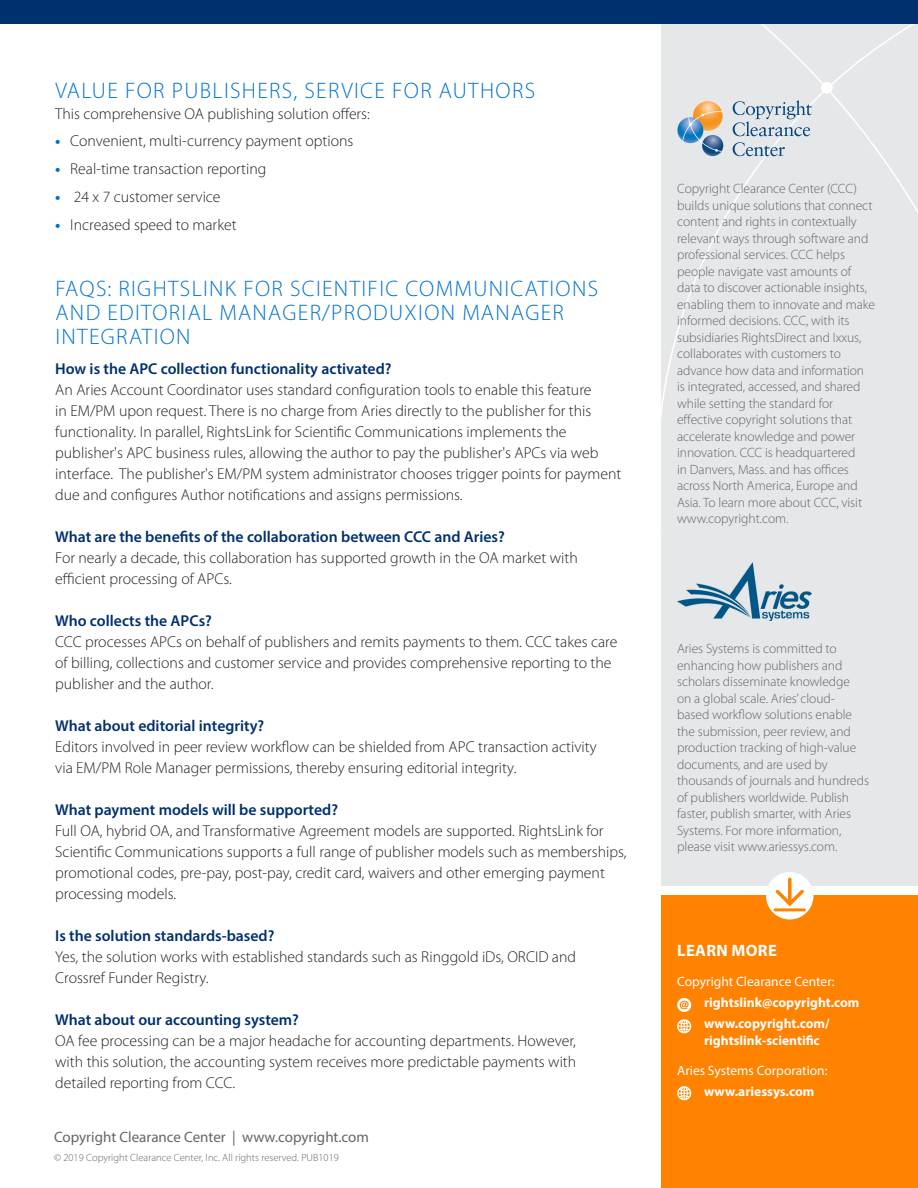
<style>
.page{position:relative;width:918px;height:1188px;background:#fff}
.page>*{position:absolute;margin:0;border:0;box-sizing:border-box;transform-origin:0 0}
.head{font:300 22.5px/24px "Myriad Pro";letter-spacing:.06em;color:#0073ce}
.CTA_Head{font:700 16.5px "Myriad Pro";letter-spacing:.02em;color:#fff}
.basic_body{font:300 15.75px/21px "Myriad Pro";color:#231f20}
.subhead{font:600 15.75px "Myriad Pro";color:#00306d}
.t1{font:15px "Myriad Pro";color:#63656a}
.t2{font:300 13.5px/16.5px "Myriad Pro";letter-spacing:-.005em;color:#63656a}
.CTA-contact{font:700 13.5px/16.5px "Myriad Pro";color:#fff}
.CTA_body{font:13.5px "Myriad Pro";color:#fff}
.CTA-Contact{font:700 13.5px "Myriad Pro";color:#fff}
.Copyright_Line{font:300 10.5px "Myriad Pro";color:#63656a}
.s1{font-weight:700;color:#0073ce}
</style>
<div class="page">
<div style="left:662px;top:0;width:256px;height:886px;background:#e6e7e9"></div>
<svg style="left:662px;top:24px;width:256px;height:385px"></svg>
<div style="left:662px;top:895px;width:256px;height:293px;background:#ff8200"></div>
<div style="left:766px;top:872px;width:48px;height:48px;background:#fff;border-radius:50%"></div>
<svg style="left:774px;top:889px;width:32px;height:20px"></svg>
<svg style="left:788px;top:879px;width:4px;height:23px"></svg>
<hr style="left:775px;top:908px;width:29px;height:3px;background:#ff8200">
<div style="left:0;top:0;width:918px;height:24px;background:#00306d"></div>
<svg style="left:702px;top:135px;width:21px;height:21px"></svg>
<svg style="left:677px;top:117px;width:26px;height:26px"></svg>
<svg style="left:682px;top:101px;width:41px;height:51px"></svg>
<svg style="left:733px;top:142px;width:52px;height:14px"></svg>
<svg style="left:733px;top:100px;width:79px;height:36px"></svg>
<img style="left:678px;top:563px;width:134px;height:58px">
<svg style="left:677px;top:998px;width:14px;height:14px"></svg>
<svg style="left:677px;top:1019px;width:14px;height:14px"></svg>
<svg style="left:677px;top:1086px;width:14px;height:14px"></svg>
<p class="head" style="left:55px;top:78px;width:481px">VALUE FOR PUBLISHERS, SERVICE FOR AUTHORS</p>
<p class="basic_body" style="left:55px;top:103px;width:316px">This comprehensive OA publishing solution offers:</p>
<p class="basic_body" style="left:55px;top:130px;width:300px"><span class="s1">•</span> Convenient, multi-currency payment options</p>
<p class="basic_body" style="left:55px;top:158px;width:213px"><span class="s1">•</span> Real-time transaction reporting</p>
<p class="basic_body" style="left:55px;top:186px;width:167px"><span class="s1">•</span> 24 x 7 customer service</p>
<p class="basic_body" style="left:55px;top:214px;width:183px"><span class="s1">•</span> Increased speed to market</p>
<p class="head" style="left:55px;top:276px;width:544px">FAQS: RIGHTSLINK FOR SCIENTIFIC COMMUNICATIONS<br>AND EDITORIAL MANAGER/PRODUXION MANAGER<br>INTEGRATION</p>
<p class="subhead" style="left:55px;top:359px;width:338px">How is the APC collection functionality activated?</p>
<p class="basic_body" style="left:55px;top:379px;width:568px">An Aries Account Coordinator uses standard configuration tools to enable this feature<br>in EM/PM upon request. There is no charge from Aries directly to the publisher for this functionality. In parallel, RightsLink for Scientific Communications implements the publisher's APC business rules, allowing the author to pay the publisher's APCs via web interface. The publisher's EM/PM system administrator chooses trigger points for payment due and configures Author notifications and assigns permissions.</p>
<p class="subhead" style="left:55px;top:527px;width:451px">What are the benefits of the collaboration between CCC and Aries?</p>
<p class="basic_body" style="left:55px;top:547px;width:524px">For nearly a decade, this collaboration has supported growth in the OA market with efficient processing of APCs.</p>
<p class="subhead" style="left:55px;top:611px;width:158px">Who collects the APCs?</p>
<p class="basic_body" style="left:55px;top:631px;width:564px">CCC processes APCs on behalf of publishers and remits payments to them. CCC takes care of billing, collections and customer service and provides comprehensive reporting to the publisher and the author.</p>
<p class="subhead" style="left:55px;top:716px;width:211px">What about editorial integrity?</p>
<p class="basic_body" style="left:55px;top:736px;width:543px">Editors involved in peer review workflow can be shielded from APC transaction activity via EM/PM Role Manager permissions, thereby ensuring editorial integrity.</p>
<p class="subhead" style="left:55px;top:800px;width:284px">What payment models will be supported?</p>
<p class="basic_body" style="left:55px;top:820px;width:573px">Full OA, hybrid OA, and Transformative Agreement models are supported. RightsLink for Scientific Communications supports a full range of publisher models such as memberships, promotional codes, pre-pay, post-pay, credit card, waivers and other emerging payment processing models.</p>
<p class="subhead" style="left:55px;top:926px;width:221px">Is the solution standards-based?</p>
<p class="basic_body" style="left:55px;top:946px;width:522px">Yes, the solution works with established standards such as Ringgold iDs, ORCID and<br>Crossref Funder Registry.</p>
<p class="subhead" style="left:55px;top:1010px;width:245px">What about our accounting system?</p>
<p class="basic_body" style="left:55px;top:1030px;width:523px;text-align:justify">OA fee processing can be a major headache for accounting departments. However, with this solution, the accounting system receives more predictable payments with detailed reporting from CCC.</p>
<p class="t1" style="left:54px;top:1128px;width:317px">Copyright Clearance Center | www.copyright.com</p>
<p class="Copyright_Line" style="left:54px;top:1151px;width:287px">© 2019 Copyright Clearance Center, Inc. All rights reserved. PUB1019</p>
<p class="t2" style="left:677px;top:180px;width:200px">Copyright Clearance Center (CCC) builds unique solutions that connect content and rights in contextually relevant ways through software and professional services. CCC helps people navigate vast amounts of data to discover actionable insights, enabling them to innovate and make informed decisions. CCC, with its subsidiaries RightsDirect and Ixxus, collaborates with customers to advance how data and information is integrated, accessed, and shared while setting the standard for effective copyright solutions that accelerate knowledge and power innovation. CCC is headquartered<br>in Danvers, Mass. and has offices across North America, Europe and Asia. To learn more about CCC, visit www.copyright.com.</p>
<p class="t2" style="left:677px;top:640px;width:193px">Aries Systems is committed to enhancing how publishers and scholars disseminate knowledge<br>on a global scale. Aries’ cloud&shy;based workflow solutions enable the submission, peer review, and production tracking of high-value documents, and are used by thousands of journals and hundreds of publishers worldwide. Publish faster, publish smarter, with Aries<br>Systems. For more information, please visit www.ariessys.com.</p>
<p class="CTA_Head" style="left:677px;top:940px;width:101px">LEARN MORE</p>
<p class="CTA_body" style="left:677px;top:973px;width:159px">Copyright Clearance Center:</p>
<p class="CTA-contact" style="left:704px;top:994px;width:157px">rightslink@copyright.com</p>
<p class="CTA-contact" style="left:704px;top:1015px;width:127px">www.copyright.com/ rightslink-scientific</p>
<p class="CTA_body" style="left:677px;top:1062px;width:152px">Aries Systems Corporation:</p>
<p class="CTA-Contact" style="left:704px;top:1082px;width:112px">www.ariessys.com</p>
</div>
